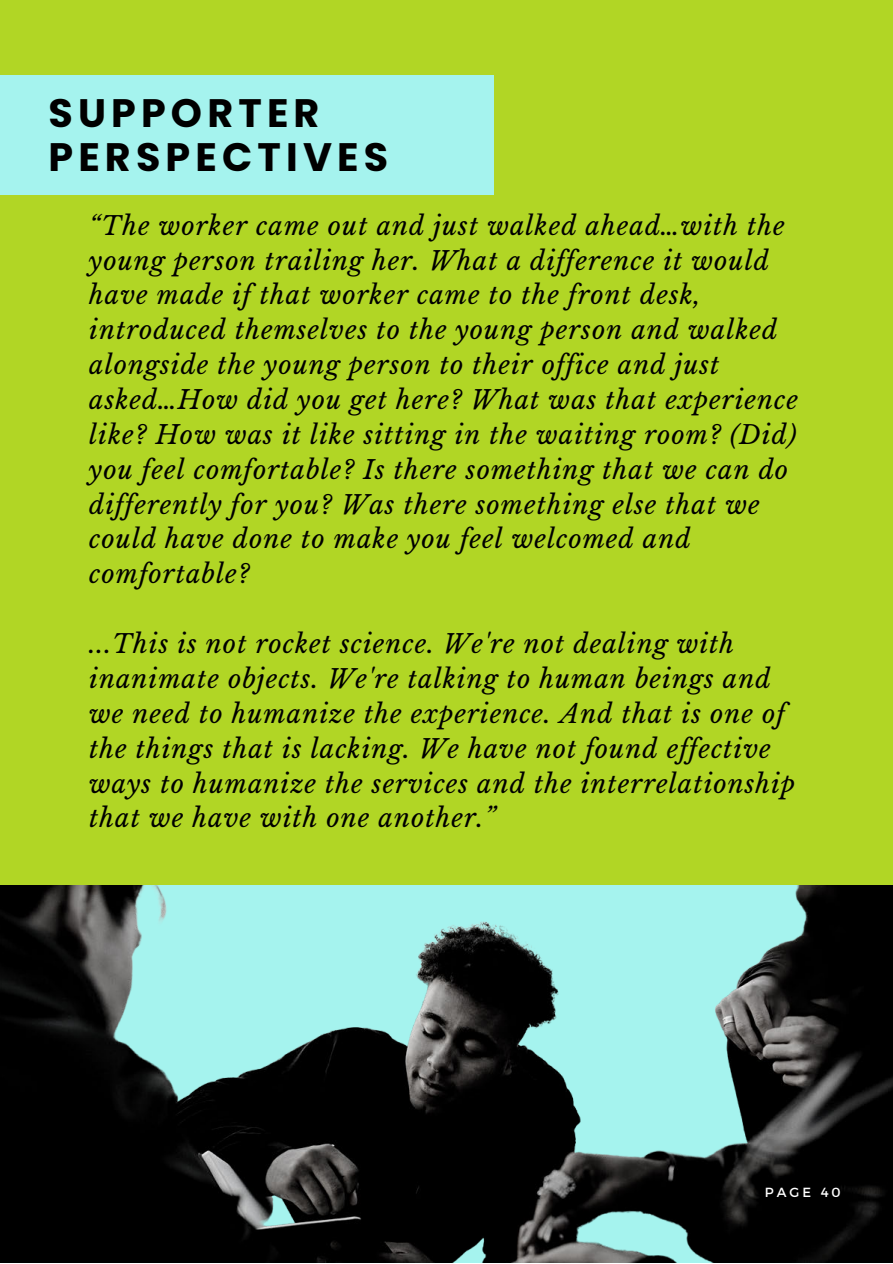
<style>
.page{position:relative;width:893px;height:1264px;background:#fff}
.page>*{position:absolute;margin:0;border:0;box-sizing:border-box;transform-origin:0 0}
.t1{font:700 39.6px/43.8px "Poppins";letter-spacing:.13em;color:#000}
.t2{font:italic 25.5px/34.8px "Libre Baskerville";letter-spacing:.04em;color:#000}
.t3{font:13.2px "Montserrat";letter-spacing:.23em;color:#fff}
</style>
<div class="page">
<div style="left:0;top:0;width:892px;height:1262px;background:#b1d625"></div>
<div style="left:0;top:75px;width:493px;height:119px;background:#a5f3ee"></div>
<img style="left:0;top:885px;width:892px;height:377px">
<h1 class="t1" style="left:48px;top:91px;width:341px">SUPPORTER<br>PERSPECTIVES</h1>
<p class="t2" style="left:89px;top:208px;width:710px">“The worker came out and just walked ahead…with the young person trailing her. What a difference it would have made if that worker came to the front desk, introduced themselves to the young person and walked alongside the young person to their office and just asked…How did you get here? What was that experience like? How was it like sitting in the waiting room? (Did) you feel comfortable? Is there something that we can do differently for you? Was there something else that we could have done to make you feel welcomed and comfortable?</p>
<p class="t2" style="left:89px;top:626px;width:707px">...This is not rocket science. We're not dealing with inanimate objects. We're talking to human beings and we need to humanize the experience. And that is one of the things that is lacking. We have not found effective ways to humanize the services and the interrelationship that we have with one another.”</p>
<p class="t3" style="left:764px;top:1183px;width:77px">PAGE 40</p>
</div>
